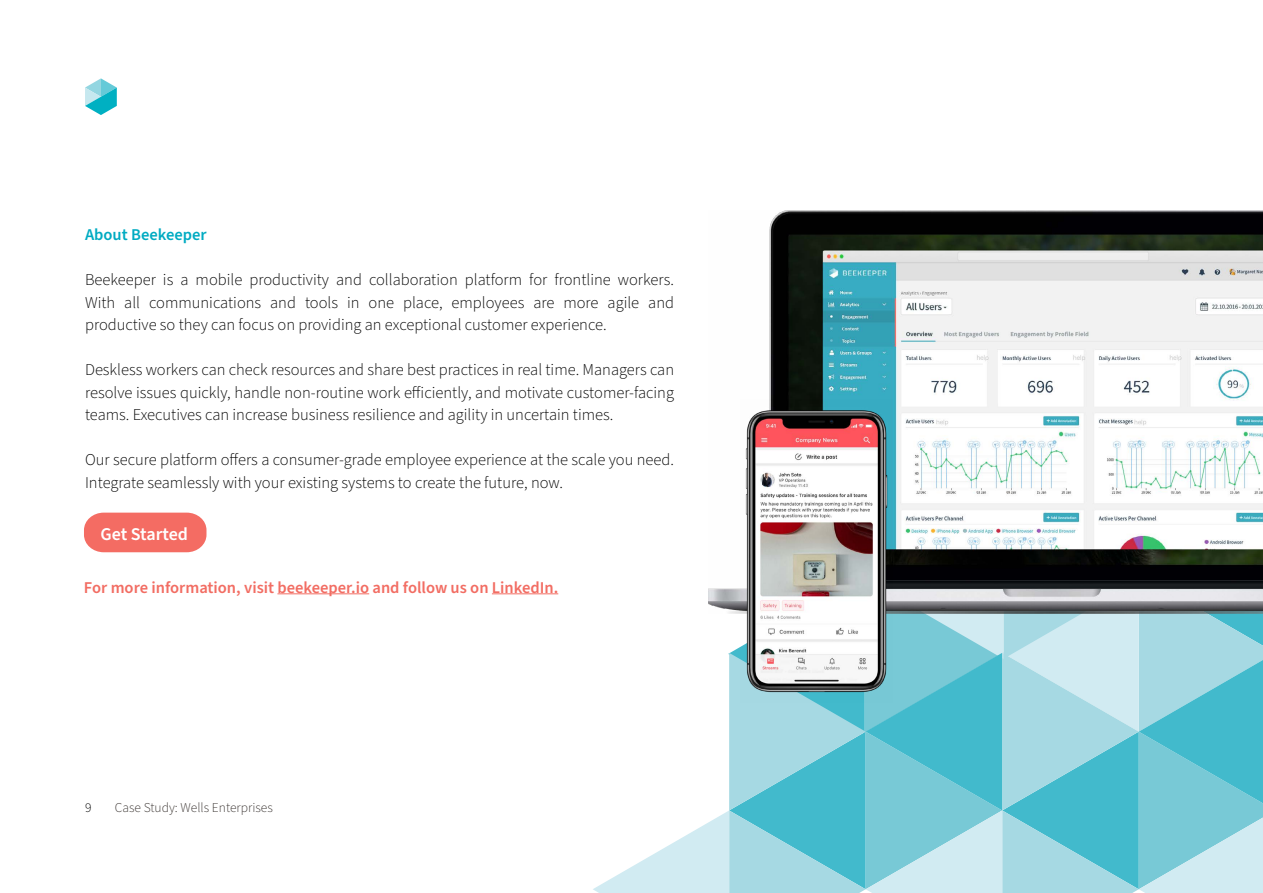
<style>
.page{position:relative;width:1263px;height:893px;background:#fff}
.page>*{position:absolute;margin:0;border:0;box-sizing:border-box;transform-origin:0 0}
.t1{font:600 18px "Source Sans Pro";letter-spacing:-.005em;color:#fff}
.t2{font:300 16.5px/22.5px "Source Sans Pro";color:#000;text-align:justify}
.t3{font:600 16.5px "Source Sans Pro";color:#f26d63}
.t4{font:600 16.5px "Source Sans Pro";color:#00abc2}
.t5{font:300 13.5px "Source Sans Pro";color:#3c3633}
.t6{font:300 13.5px "Source Sans Pro";color:#000}
</style>
<div class="page">
<svg style="left:85px;top:78px;width:32px;height:37px"></svg>
<hr style="left:277px;top:593px;width:92px;height:1px;background:#f26d63">
<hr style="left:492px;top:593px;width:66px;height:1px;background:#f26d63">
<svg style="left:593px;top:613px;width:670px;height:280px"></svg>
<img style="left:708px;top:211px;width:555px;height:402px">
<img style="left:740px;top:400px;width:153px;height:303px">
<div style="left:84px;top:513px;width:122px;height:39px;background:#f46c63"></div>
<p class="t4" style="left:85px;top:224px;width:123px">About Beekeeper</p>
<p class="t2" style="left:85px;top:269px;width:590px">Beekeeper is a mobile productivity and collaboration platform for frontline workers.<br>With all communications and tools in one place, employees are more agile and productive so they can focus on providing an exceptional customer experience.</p>
<p class="t2" style="left:85px;top:359px;width:590px">Deskless workers can check resources and share best practices in real time. Managers can resolve issues quickly, handle non-routine work efficiently, and motivate customer-facing teams. Executives can increase business resilience and agility in uncertain times.</p>
<p class="t2" style="left:85px;top:449px;width:590px">Our secure platform offers a consumer-grade employee experience at the scale you need.<br>Integrate seamlessly with your existing systems to create the future, now.</p>
<p class="t1" style="left:100px;top:522px;width:89px">Get Started</p>
<p class="t3" style="left:84px;top:576px;width:476px">For more information, visit beekeeper.io and follow us on LinkedIn.</p>
<p class="t6" style="left:85px;top:798px;width:8px">9</p>
<p class="t5" style="left:115px;top:798px;width:160px">Case Study: Wells Enterprises</p>
</div>
